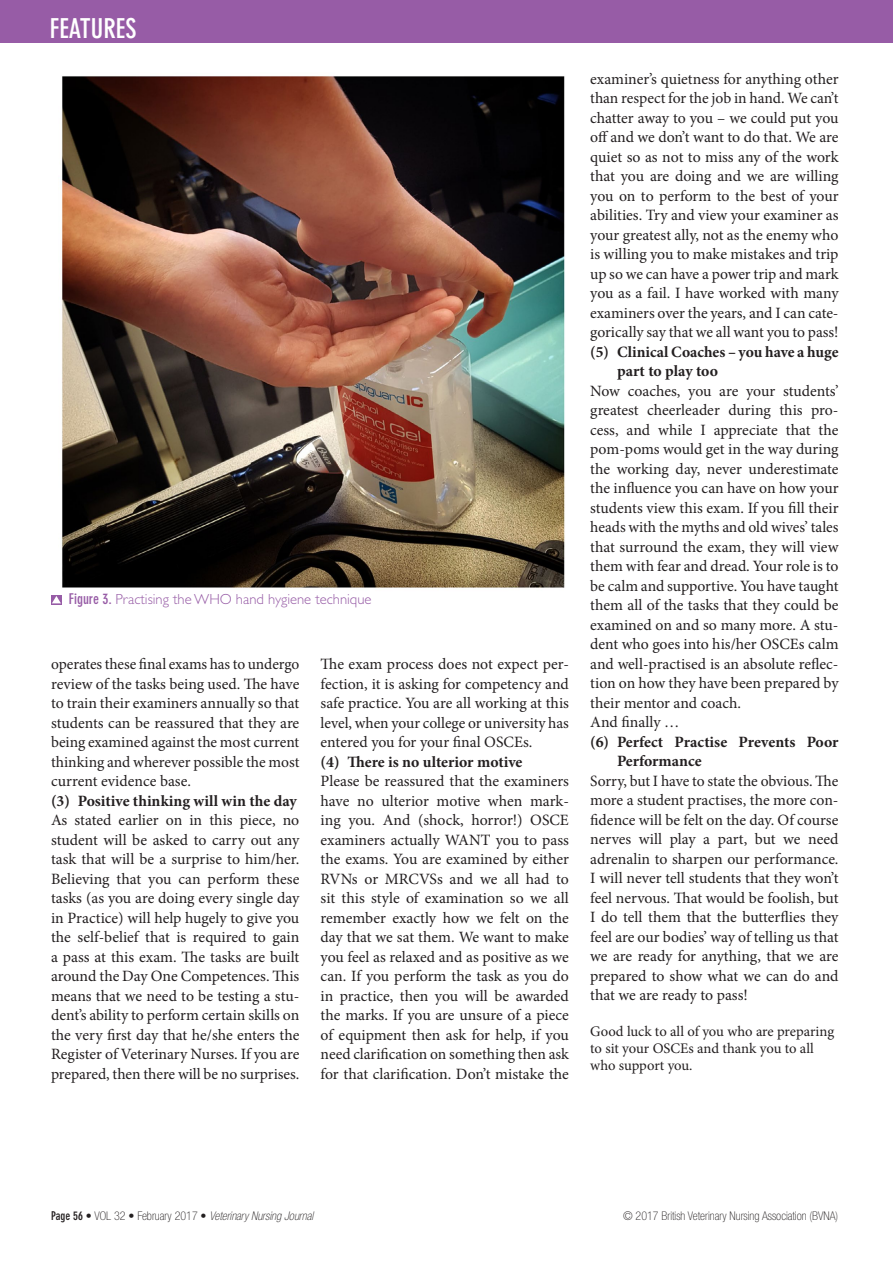
<style>
.page{position:relative;width:893px;height:1263px;background:#fff}
.page>*{position:absolute;margin:0;border:0;box-sizing:border-box;transform-origin:0 0}
.t1{font:700 condensed 27px "DIN Neuzeit Grotesk Std";color:#fff}
.t2{font:15.75px/19.5px "Minion Pro";letter-spacing:-.005em;color:#231f20;text-align:justify}
.t3{font:700 15.75px/19.5px "Minion Pro";color:#231f20}
.t4{font:14.7px/17.2px "Minion Pro";letter-spacing:-.005em;color:#231f20}
.t5{font:300 14.7px "Gill Sans";color:#975ca6}
.t6{font:italic 100 condensed 12px "Helvetica Neue LT Std";color:#231f20}
.t7{font:100 condensed 12px "Helvetica Neue LT Std";color:#231f20}
.s1{font-family:"DIN Neuzeit Grotesk Std";font-weight:700;font-stretch:condensed}
.s2{font-family:"DIN Neuzeit Grotesk Std";font-weight:700;font-style:normal}
.s3{font-style:normal}
</style>
<div class="page">
<div style="left:0;top:0;width:893px;height:43px;background:#975ca6"></div>
<img style="left:61px;top:76px;width:504px;height:512px">
<svg style="left:51px;top:595px;width:11px;height:9px"></svg>
<svg style="left:52px;top:596px;width:9px;height:7px"></svg>
<h1 class="t1" style="left:50px;top:13px;width:88px">FEATURES</h1>
<p class="t5" style="left:69px;top:591px;width:304px"><span class="s1">Figure 3.</span> Practising the WHO hand hygiene technique</p>
<p class="t2" style="left:51px;top:654px;width:250px">operates these final exams has to undergo review of the tasks being used. The have to train their examiners annually so that students can be reassured that they are being examined against the most current thinking and wherever possible the most current evidence base.</p>
<p class="t3" style="left:51px;top:791px;width:247px">(3) Positive thinking will win the day</p>
<p class="t2" style="left:51px;top:810px;width:250px">As stated earlier on in this piece, no student will be asked to carry out any task that will be a surprise to him/her.<br>Believing that you can perform these tasks (as you are doing every single day in Practice) will help hugely to give you the self-belief that is required to gain a pass at this exam. The tasks are built around the Day One Competences. This means that we need to be testing a stu&shy;dent’s ability to perform certain skills on the very first day that he/she enters the Register of Veterinary Nurses. If you are prepared, then there will be no surprises.</p>
<p class="t2" style="left:321px;top:654px;width:250px">The exam process does not expect per&shy;fection, it is asking for competency and safe practice. You are all working at this level, when your college or university has entered you for your final OSCEs.</p>
<p class="t3" style="left:321px;top:752px;width:203px">(4) There is no ulterior motive</p>
<p class="t2" style="left:321px;top:771px;width:250px">Please be reassured that the examiners have no ulterior motive when mark&shy;ing you. And (shock, horror!) OSCE examiners actually WANT you to pass the exams. You are examined by either RVNs or MRCVSs and we all had to sit this style of examination so we all remember exactly how we felt on the day that we sat them. We want to make you feel as relaxed and as positive as we can. If you perform the task as you do in practice, then you will be awarded the marks. If you are unsure of a piece of equipment then ask for help, if you need clarification on something then ask for that clarification. Don’t mistake the</p>
<p class="t2" style="left:590px;top:69px;width:250px">examiner’s quietness for anything other than respect for the job in hand. We can’t chatter away to you – we could put you off and we don’t want to do that. We are quiet so as not to miss any of the work that you are doing and we are willing you on to perform to the best of your abilities. Try and view your examiner as your greatest ally, not as the enemy who is willing you to make mistakes and trip up so we can have a power trip and mark you as a fail. I have worked with many examiners over the years, and I can cate&shy;gorically say that we all want you to pass!</p>
<p class="t3" style="left:617px;top:342px;width:223px;text-indent:-27px">(5) Clinical Coaches – you have a huge part to play too</p>
<p class="t2" style="left:590px;top:381px;width:250px;text-align:left">Now coaches, you are your students’ greatest cheerleader during this pro&shy;cess, and while I appreciate that the pom-poms would get in the way during the working day, never underestimate the influence you can have on how your students view this exam. If you fill their heads with the myths and old wives’ tales that surround the exam, they will view them with fear and dread. Your role is to be calm and supportive. You have taught them all of the tasks that they could be examined on and so many more. A stu&shy;dent who goes into his/her OSCEs calm and well-practised is an absolute reflec&shy;tion on how they have been prepared by their mentor and coach.<br>And finally …</p>
<p class="t3" style="left:617px;top:732px;width:223px;text-indent:-27px">(6) Perfect Practise Prevents Poor<br>Performance</p>
<p class="t2" style="left:590px;top:771px;width:250px">Sorry, but I have to state the obvious. The more a student practises, the more con&shy;fidence will be felt on the day. Of course nerves will play a part, but we need adrenalin to sharpen our performance.<br>I will never tell students that they won’t feel nervous. That would be foolish, but I do tell them that the butterflies they feel are our bodies’ way of telling us that we are ready for anything, that we are prepared to show what we can do and that we are ready to pass!</p>
<p class="t4" style="left:590px;top:1022px;width:245px">Good luck to all of you who are preparing to sit your OSCEs and thank you to all who support you.</p>
<p class="t6" style="left:51px;top:1209px;width:264px"><span class="s2">Page 56</span> <span class="s3">• VOL 32 • February 2017 •</span> Veterinary Nursing Journal</p>
<p class="t7" style="left:623px;top:1209px;width:217px">© 2017 British Veterinary Nursing Association (BVNA)</p>
</div>
